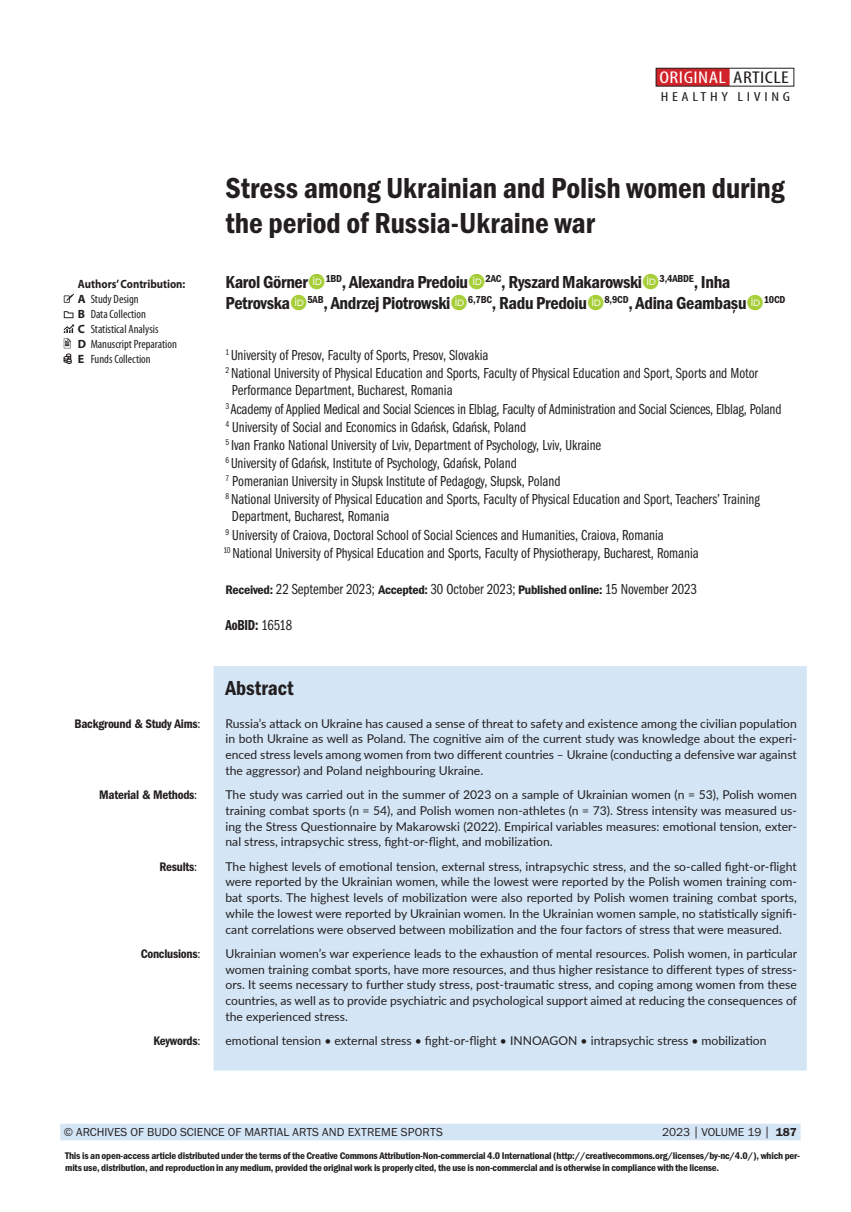
<style>
.page{position:relative;width:851px;height:1212px;background:#fff}
.page>*{position:absolute;margin:0;border:0;box-sizing:border-box;transform-origin:0 0}
.t1{font:30px/34.5px "Franklin Got Itc TOT Dem Con";letter-spacing:-.005em;color:#231f20}
.t2{font:21px "Franklin Got Itc TOT Dem Con";color:#231f20}
.t3{font:18px/21px "Franklin Got Itc TOT Dem Con";letter-spacing:-.02em;color:#231f20}
.t4{font:condensed 17.1px "Myriad Pro";letter-spacing:.02em;color:#fff;scale:1.26 1}
.t5{font:15px/18px "Franklin Got Itc TOT Boo Com";color:#231f20}
.t6{font:15px "Franklin Got Itc TOT Dem Com";letter-spacing:-.01em;color:#231f20}
.t7{font:condensed 13.05px "Myriad Pro";letter-spacing:.22em;color:#231f20;scale:1.26 1}
.t8{font:12.9px "Franklin Got Itc TOT Dem Con";letter-spacing:-.02em;color:#231f20}
.t9{font:12.15px/15.8px "Lato";color:#231f20;text-align:justify}
.t10{font:condensed 12px/15px "Myriad Pro";color:#231f20}
.t11{font:12px "Franklin Got Itc TOT Boo";color:#231f20}
.t12{font:10.05px/12px "Franklin Got Itc TOT Dem Con";letter-spacing:-.02em;color:#231f20;scale:1.05 1}
.s1{font-weight:700;font-stretch:normal}
.s2{color:#231f20}
.s3{font-family:"Franklin Got Itc TOT Dem Con";font-size:12.9px}
.s4{font-family:"Franklin Got Itc TOT Boo Com"}
.s5{font-family:"Lato";font-size:12.15px}
.s6{font-size:14.1px}
.s7{font-family:"Franklin Got Itc TOT Dem"}
</style>
<div class="page">
<div style="left:213px;top:666px;width:593px;height:404px;background:#d4e5f5"></div>
<div style="left:656px;top:68px;width:73px;height:18px;background:#d1232a"></div>
<div style="left:60px;top:1124px;width:740px;height:16px;background:#d4e5f5"></div>
<svg style="left:64px;top:294px;width:10px;height:9px"></svg>
<svg style="left:64px;top:311px;width:9px;height:7px"></svg>
<svg style="left:64px;top:324px;width:10px;height:24px"></svg>
<svg style="left:64px;top:354px;width:7px;height:10px"></svg>
<p class="t10" style="left:78px;top:276px;width:109px"><span class="s1">Authors’ Contribution:<br>A</span> Study Design<br><span class="s1">B</span> Data Collection<br><span class="s1">C</span> Statistical Analysis<br><span class="s1">D</span> Manuscript Preparation<br><span class="s1">E</span> Funds Collection</p>
<h3 class="t4" style="left:659px;top:67px;width:104px">ORIGINAL <span class="s2">ARTICLE</span></h3>
<p class="t7" style="left:660px;top:89px;width:104px">HEALTHY LIVING</p>
<h1 class="t1" style="left:225px;top:171px;width:560px">Stress among Ukrainian and Polish women during the period of Russia-Ukraine war</h1>
<h3 class="t3" style="left:225px;top:272px;width:561px">Karol Görner <sup>1BD</sup>, Alexandra Predoiu <sup>2AC</sup>, Ryszard Makarowski <sup>3,4ABDE</sup>, Inha<br>Petrovska <sup>5AB</sup>, Andrzej Piotrowski <sup>6,7BC</sup>, Radu Predoiu <sup>8,9CD</sup>, Adina Geambașu <sup>10CD</sup></h3>
<p class="t5" style="left:225px;top:346px;width:534px"><sup>1</sup> University of Presov, Faculty of Sports, Presov, Slovakia<br><sup>2</sup> National University of Physical Education and Sports, Faculty of Physical Education and Sport, Sports and Motor</p>
<p class="t5" style="left:225px;top:380px;width:557px;line-height:19.5px;text-indent:6px">Performance Department, Bucharest, Romania<br><sup>3</sup> Academy of Applied Medical and Social Sciences in Elblag, Faculty of Administration and Social Sciences, Elblag, Poland</p>
<p class="t5" style="left:225px;top:418px;width:535px"><sup>4</sup> University of Social and Economics in Gdańsk, Gdańsk, Poland<br><sup>5</sup> Ivan Franko National University of Lviv, Department of Psychology, Lviv, Ukraine<br><sup>6</sup> University of Gdańsk, Institute of Psychology, Gdańsk, Poland<br><sup>7</sup> Pomeranian University in Słupsk Institute of Pedagogy, Słupsk, Poland<br><sup>8</sup> National University of Physical Education and Sports, Faculty of Physical Education and Sport, Teachers’ Training</p>
<p class="t5" style="left:225px;top:506px;width:439px;line-height:19.5px;text-indent:6px">Department, Bucharest, Romania<br><sup>9</sup> University of Craiova, Doctoral School of Social Sciences and Humanities, Craiova, Romania</p>
<p class="t5" style="left:223px;top:544px;width:476px"><sup>10</sup> National University of Physical Education and Sports, Faculty of Physiotherapy, Bucharest, Romania</p>
<p class="t5" style="left:225px;top:580px;width:473px"><span class="s3">Received:</span> 22 September 2023; <span class="s3">Accepted:</span> 30 October 2023; <span class="s3">Published online:</span> 15 November 2023</p>
<p class="t6" style="left:225px;top:617px;width:68px">AoBID: <span class="s4">16518</span></p>
<h2 class="t2" style="left:225px;top:676px;width:70px">Abstract</h2>
<p class="t8" style="left:74px;top:716px;width:127px">Background &amp; Study Aims<span class="s5">:</span></p>
<p class="t9" style="left:225px;top:715px;width:573px">Russia’s attack on Ukraine has caused a sense of threat to safety and existence among the civilian population in both Ukraine as well as Poland. The cognitive aim of the current study was knowledge about the experi&shy;enced stress levels among women from two different countries – Ukraine (conducting a defensive war against the aggressor) and Poland neighbouring Ukraine.</p>
<p class="t8" style="left:99px;top:787px;width:99px">Material &amp; Methods<span class="s5">:</span></p>
<p class="t9" style="left:225px;top:786px;width:573px">The study was carried out in the summer of 2023 on a sample of Ukrainian women (n = 53), Polish women training combat sports (n = 54), and Polish women non-athletes (n = 73). Stress intensity was measured us&shy;ing the Stress Questionnaire by Makarowski (2022). Empirical variables measures: emotional tension, exter&shy;nal stress, intrapsychic stress, fight-or-flight, and mobilization.</p>
<p class="t8" style="left:160px;top:859px;width:39px">Results<span class="s5">:</span></p>
<p class="t9" style="left:225px;top:858px;width:573px">The highest levels of emotional tension, external stress, intrapsychic stress, and the so-called fight-or-flight were reported by the Ukrainian women, while the lowest were reported by the Polish women training com&shy;bat sports. The highest levels of mobilization were also reported by Polish women training combat sports, while the lowest were reported by Ukrainian women. In the Ukrainian women sample, no statistically signifi&shy;cant correlations were observed between mobilization and the four factors of stress that were measured.</p>
<p class="t8" style="left:141px;top:946px;width:61px">Conclusions<span class="s5">:</span></p>
<p class="t9" style="left:225px;top:945px;width:573px">Ukrainian women’s war experience leads to the exhaustion of mental resources. Polish women, in particular women training combat sports, have more resources, and thus higher resistance to different types of stress&shy;ors. It seems necessary to further study stress, post-traumatic stress, and coping among women from these countries, as well as to provide psychiatric and psychological support aimed at reducing the consequences of the experienced stress.</p>
<p class="t8" style="left:153px;top:1033px;width:48px">Keywords<span class="s5">:</span></p>
<p class="t9" style="left:225px;top:1032px;width:542px">emotional tension • external stress • fight-or-flight • INNOAGON • intrapsychic stress • mobilization</p>
<p class="t11" style="left:64px;top:1125px;width:380px">© ARCHIVES OF BUDO SCIENCE OF MARTIAL ARTS AND EXTREME SPORTS</p>
<p class="t11" style="left:662px;top:1125px;width:136px">2023 <span class="s6">|</span> VOLUME 19 <span class="s6">|</span> <span class="s7">187</span></p>
<p class="t12" style="left:65px;top:1150px;width:701px">This is an open-access article distributed under the terms of the Creative Commons Attribution-Non-commercial 4.0 International (http://creativecommons.org/licenses/by-nc/4.0/), which per&shy;mits use, distribution, and reproduction in any medium, provided the original work is properly cited, the use is non-commercial and is otherwise in compliance with the license.</p>
</div>
